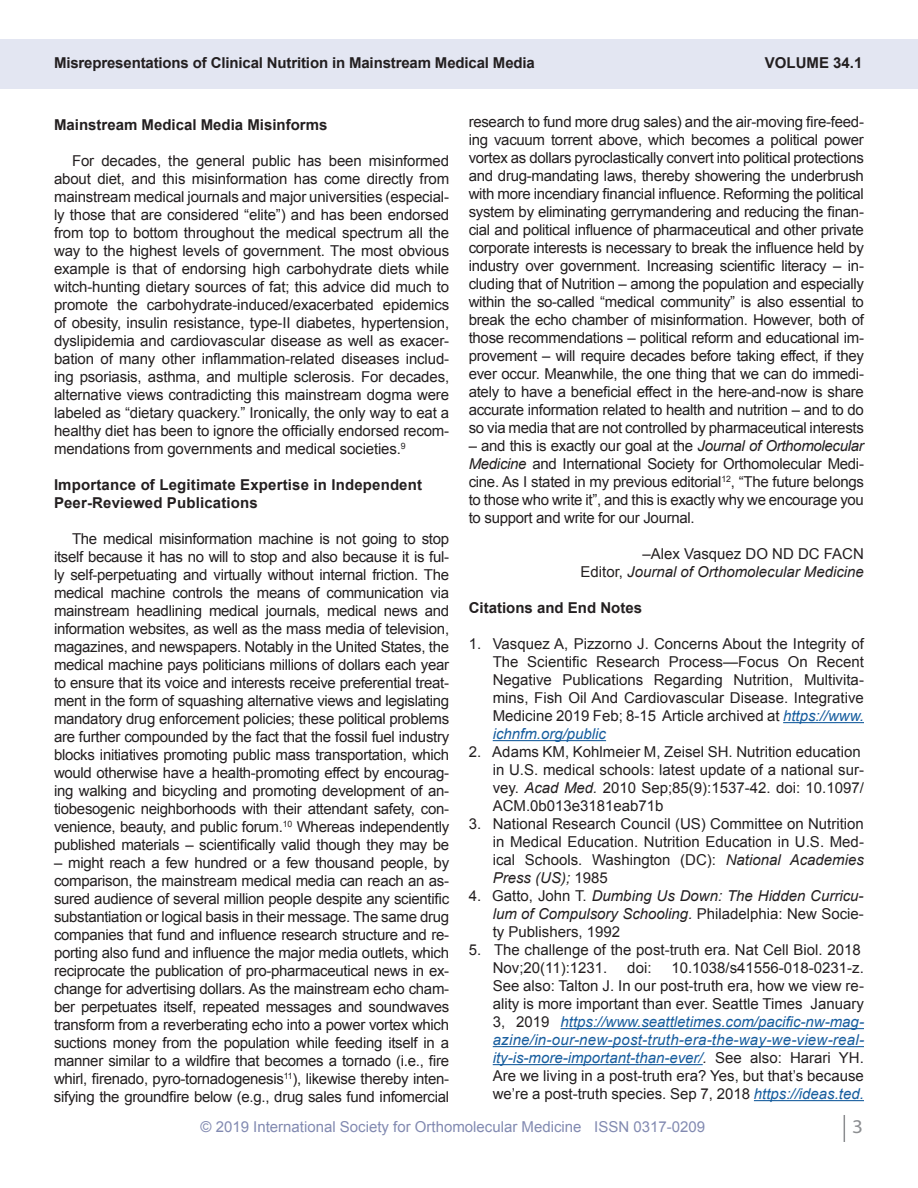
<style>
.page{position:relative;width:918px;height:1188px;background:#fff}
.page>*{position:absolute;margin:0;border:0;box-sizing:border-box;transform-origin:0 0}
.t1{font:semi-expanded 19.5px "Myriad Pro";color:#8b8d90}
.body{font:15px/18px "Arial";letter-spacing:-.02em;color:#231f20;text-align:justify}
.References{font:15px/18px "Arial";color:#231f20;text-align:justify}
.header_copy{font:700 15px/18px "Arial";color:#231f20}
.References-2{font:italic 15px/18px "Arial";color:#231f20;text-align:justify}
.t2{font:15px "Arial";color:#828ab1}
.body-2{font:italic 15px/18px "Arial";color:#231f20;text-align:right}
.s1{font-style:italic}
.s2{font-style:normal}
.s3{font-style:inherit}
.s4{font-style:italic;color:#175d9e}
</style>
<div class="page">
<svg style="left:844px;top:1115px;width:1px;height:27px"></svg>
<div style="left:0;top:39px;width:918px;height:50px;background:#e3e6f2"></div>
<hr style="left:783px;top:722px;width:81px;height:1px;background:#175d9e">
<hr style="left:493px;top:740px;width:113px;height:1px;background:#175d9e">
<hr style="left:561px;top:1028px;width:303px;height:1px;background:#175d9e">
<hr style="left:493px;top:1046px;width:371px;height:1px;background:#175d9e">
<hr style="left:493px;top:1064px;width:210px;height:1px;background:#175d9e">
<hr style="left:754px;top:1100px;width:110px;height:1px;background:#175d9e">
<p class="header_copy" style="left:54px;top:55px;width:482px">Misrepresentations of Clinical Nutrition in Mainstream Medical Media</p>
<p class="header_copy" style="left:765px;top:55px;width:99px">VOLUME 34.1</p>
<p class="header_copy" style="left:54px;top:116px;width:275px">Mainstream Medical Media Misinforms</p>
<p class="body" style="left:54px;top:152px;width:397px;text-indent:18px">For decades, the general public has been misinformed about diet, and this misinformation has come directly from mainstream medical journals and major universities (especial&shy;ly those that are considered “elite”) and has been endorsed from top to bottom throughout the medical spectrum all the way to the highest levels of government. The most obvious example is that of endorsing high carbohydrate diets while witch-hunting dietary sources of fat; this advice did much to promote the carbohydrate-induced/exacerbated epidemics of obesity, insulin resistance, type-II diabetes, hypertension, dyslipidemia and cardiovascular disease as well as exacer&shy;bation of many other inflammation-related diseases includ&shy;ing psoriasis, asthma, and multiple sclerosis. For decades, alternative views contradicting this mainstream dogma were labeled as “dietary quackery.” Ironically, the only way to eat a healthy diet has been to ignore the officially endorsed recom&shy;mendations from governments and medical societies.<sup>9</sup></p>
<p class="header_copy" style="left:54px;top:476px;width:370px">Importance of Legitimate Expertise in Independent<br>Peer-Reviewed Publications</p>
<p class="body" style="left:54px;top:530px;width:397px;text-indent:18px">The medical misinformation machine is not going to stop itself because it has no will to stop and also because it is ful&shy;ly self-perpetuating and virtually without internal friction. The medical machine controls the means of communication via mainstream headlining medical journals, medical news and information websites, as well as the mass media of television, magazines, and newspapers. Notably in the United States, the medical machine pays politicians millions of dollars each year to ensure that its voice and interests receive preferential treat&shy;ment in the form of squashing alternative views and legislating mandatory drug enforcement policies; these political problems are further compounded by the fact that the fossil fuel industry blocks initiatives promoting public mass transportation, which would otherwise have a health-promoting effect by encourag&shy;ing walking and bicycling and promoting development of an&shy;tiobesogenic neighborhoods with their attendant safety, con&shy;venience, beauty, and public forum.<sup>10</sup> Whereas independently published materials – scientifically valid though they may be</p>
<p class="body" style="left:54px;top:854px;width:397px">– might reach a few hundred or a few thousand people, by comparison, the mainstream medical media can reach an as&shy;sured audience of several million people despite any scientific substantiation or logical basis in their message. The same drug companies that fund and influence research structure and re&shy;porting also fund and influence the major media outlets, which reciprocate the publication of pro-pharmaceutical news in ex&shy;change for advertising dollars. As the mainstream echo cham&shy;ber perpetuates itself, repeated messages and soundwaves transform from a reverberating echo into a power vortex which suctions money from the population while feeding itself in a manner similar to a wildfire that becomes a tornado (i.e., fire whirl, firenado, pyro-tornadogenesis<sup>11</sup>), likewise thereby inten&shy;sifying the groundfire below (e.g., drug sales fund infomercial</p>
<p class="body" style="left:469px;top:113px;width:397px">research to fund more drug sales) and the air-moving fire-feed&shy;ing vacuum torrent above, which becomes a political power vortex as dollars pyroclastically convert into political protections and drug-mandating laws, thereby showering the underbrush with more incendiary financial influence. Reforming the political system by eliminating gerrymandering and reducing the finan&shy;cial and political influence of pharmaceutical and other private corporate interests is necessary to break the influence held by industry over government. Increasing scientific literacy – in&shy;cluding that of Nutrition – among the population and especially within the so-called “medical community” is also essential to break the echo chamber of misinformation. However, both of those recommendations – political reform and educational im&shy;provement – will require decades before taking effect, if they ever occur. Meanwhile, the one thing that we can do immedi&shy;ately to have a beneficial effect in the here-and-now is share accurate information related to health and nutrition – and to do so via media that are not controlled by pharmaceutical interests</p>
<p class="body" style="left:469px;top:437px;width:397px">– and this is exactly our goal at the <span class="s1">Journal of Orthomolecular Medicine</span> and International Society for Orthomolecular Medi&shy;cine. As I stated in my previous editorial<sup>12</sup>, “The future belongs to those who write it”, and this is exactly why we encourage you to support and write for our Journal.</p>
<p class="body-2" style="left:581px;top:545px;width:285px"><span class="s2">–Alex Vasquez DO ND DC FACN<br>Editor,</span> Journal of Orthomolecular Medicine</p>
<p class="header_copy" style="left:469px;top:599px;width:175px">Citations and End Notes</p>
<p class="References" style="left:493px;top:635px;width:373px;text-indent:-24px">1<span class="s3">.</span> Vasquez A, Pizzorno J. Concerns About the Integrity of The Scientific Research Process—Focus On Recent Negative Publications Regarding Nutrition, Multivita&shy;mins, Fish Oil And Cardiovascular Disease. Integrative Medicine 2019 Feb; 8-15 Article archived at <span class="s4">https://www. ichnfm.org/public</span></p>
<p class="References" style="left:493px;top:743px;width:373px;text-align:left;text-indent:-24px">2<span class="s3">.</span> Adams KM, Kohlmeier M, Zeisel SH. Nutrition education in U.S. medical schools: latest update of a national sur&shy;vey. <span class="s1">Acad Med.</span> 2010 Sep;85(9):1537-42. doi: 10.1097/ ACM.0b013e3181eab71b</p>
<p class="References" style="left:493px;top:815px;width:373px;text-indent:-24px">3 National Research Council (US) Committee on Nutrition in Medical Education. Nutrition Education in U.S. Med&shy;ical Schools. Washington (DC): <span class="s1">National Academies Press (US);</span> 1985</p>
<p class="References-2" style="left:493px;top:887px;width:373px;text-indent:-24px"><span class="s2">4 Gatto, John T.</span> Dumbing Us Down: The Hidden Curricu&shy;lum of Compulsory Schooling. <span class="s2">Philadelphia: New Socie&shy;ty Publishers, 1992</span></p>
<p class="References" style="left:493px;top:941px;width:370px;text-indent:-24px">5<span class="s3">.</span> The challenge of the post-truth era. Nat Cell Biol. 2018<br>Nov;20(11):1231.</p>
<p class="References" style="left:493px;top:959px;width:373px;text-indent:179px">10.1038/s41556-018-0231-z.<br>See also: Talton J. In our post-truth era, how we view re&shy;ality is more important than ever. Seattle Times January 3, 2019 <span class="s4">https://www.seattletimes.com/pacific-nw-mag&shy;azine/in-our-new-post-truth-era-the-way-we-view-real&shy;ity-is-more-important-than-ever/</span><span class="s1">.</span> See also: Harari YH.<br>Are we living in a post-truth era? Yes, but that’s because we’re a post-truth species. Sep 7, 2018 <span class="s4">https://ideas.ted.</span></p>
<p class="References" style="left:627px;top:959px;width:26px">doi:</p>
<p class="t2" style="left:200px;top:1117px;width:506px">© 2019 International Society for Orthomolecular Medicine ISSN 0317-0209</p>
<h1 class="t1" style="left:852px;top:1116px;width:12px">3</h1>
</div>
